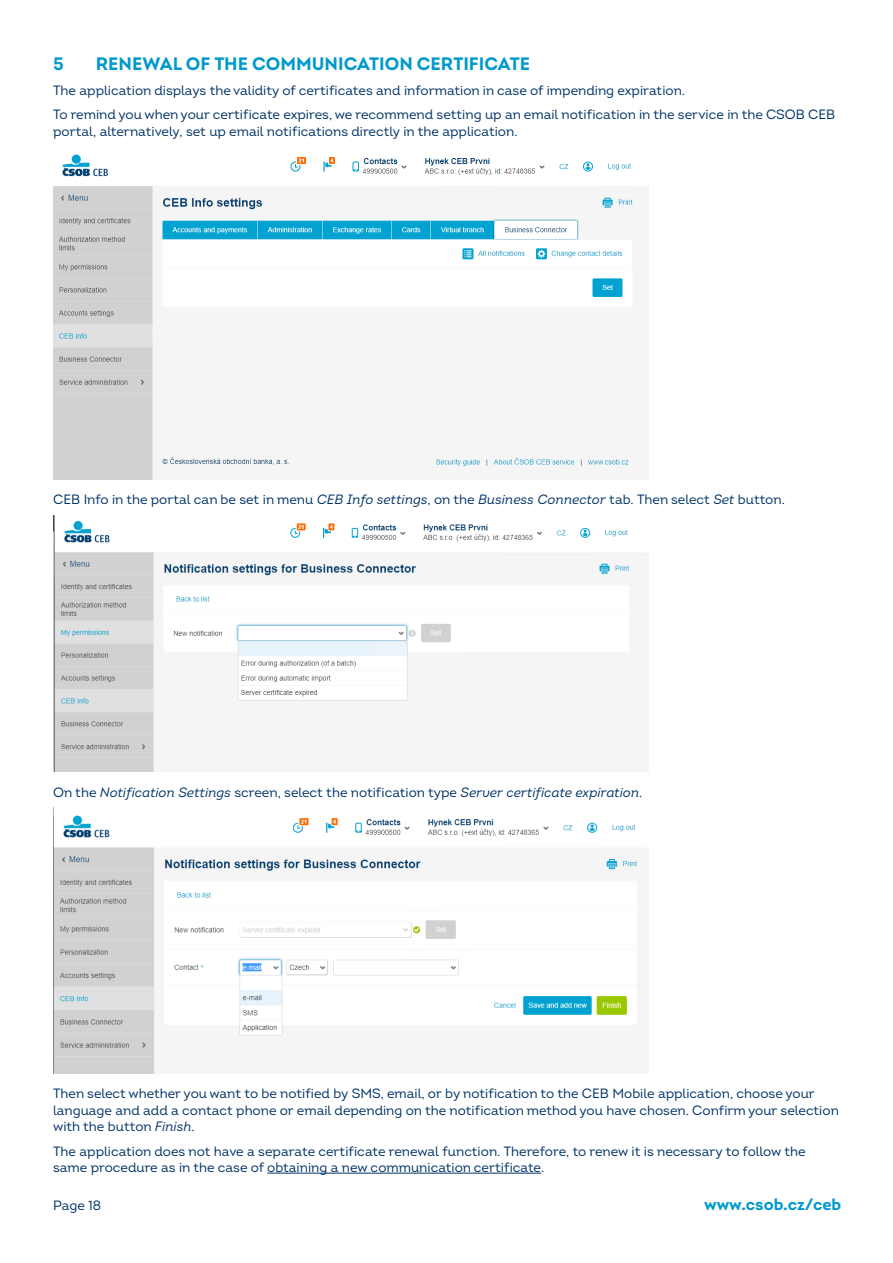
<style>
.page{position:relative;width:893px;height:1263px;background:#fff}
.page>*{position:absolute;margin:0;border:0;box-sizing:border-box;transform-origin:0 0}
.nadpis_x{font:700 18px "Intro";color:#0099cd}
.t1{font:700 16.5px "Intro";color:#0099cd}
.normal_text{font:13.5px/16.2px "Intro";color:#036}
.normal_text-2{font:italic 13.5px "Intro";color:#036}
.s1{font-style:italic}
.s2{font-style:normal}
</style>
<div class="page">
<hr style="left:267px;top:1173px;width:274px;height:1px;background:#036">
<img style="left:53px;top:154px;width:595px;height:325px">
<img style="left:53px;top:515px;width:595px;height:257px">
<img style="left:53px;top:808px;width:595px;height:266px">
<p class="nadpis_x" style="left:53px;top:52px;width:12px">5</p>
<p class="nadpis_x" style="left:96px;top:52px;width:436px">RENEWAL OF THE COMMUNICATION CERTIFICATE</p>
<p class="normal_text" style="left:53px;top:82px;width:633px">The application displays the validity of certificates and information in case of impending expiration.</p>
<p class="normal_text" style="left:53px;top:107px;width:783px">To remind you when your certificate expires, we recommend setting up an email notification in the service in the CSOB CEB portal, alternatively, set up email notifications directly in the application.</p>
<p class="normal_text" style="left:53px;top:491px;width:733px">CEB Info in the portal can be set in menu <span class="s1">CEB Info settings</span>, on the <span class="s1">Business Connector</span> tab. Then select <span class="s1">Set</span> button.</p>
<p class="normal_text-2" style="left:53px;top:784px;width:591px"><span class="s2">On the</span> Notification Settings <span class="s2">screen, select the notification type</span> Server certificate expiration<span class="s2">.</span></p>
<p class="normal_text" style="left:53px;top:1085px;width:787px">Then select whether you want to be notified by SMS, email, or by notification to the CEB Mobile application, choose your language and add a contact phone or email depending on the notification method you have chosen. Confirm your selection with the button <span class="s1">Finish</span>.</p>
<p class="normal_text" style="left:53px;top:1143px;width:754px">The application does not have a separate certificate renewal function. Therefore, to renew it is necessary to follow the same procedure as in the case of obtaining a new communication certificate.</p>
<p class="normal_text" style="left:53px;top:1197px;width:49px">Page 18</p>
<p class="t1" style="left:704px;top:1194px;width:139px">www.csob.cz/ceb</p>
</div>
